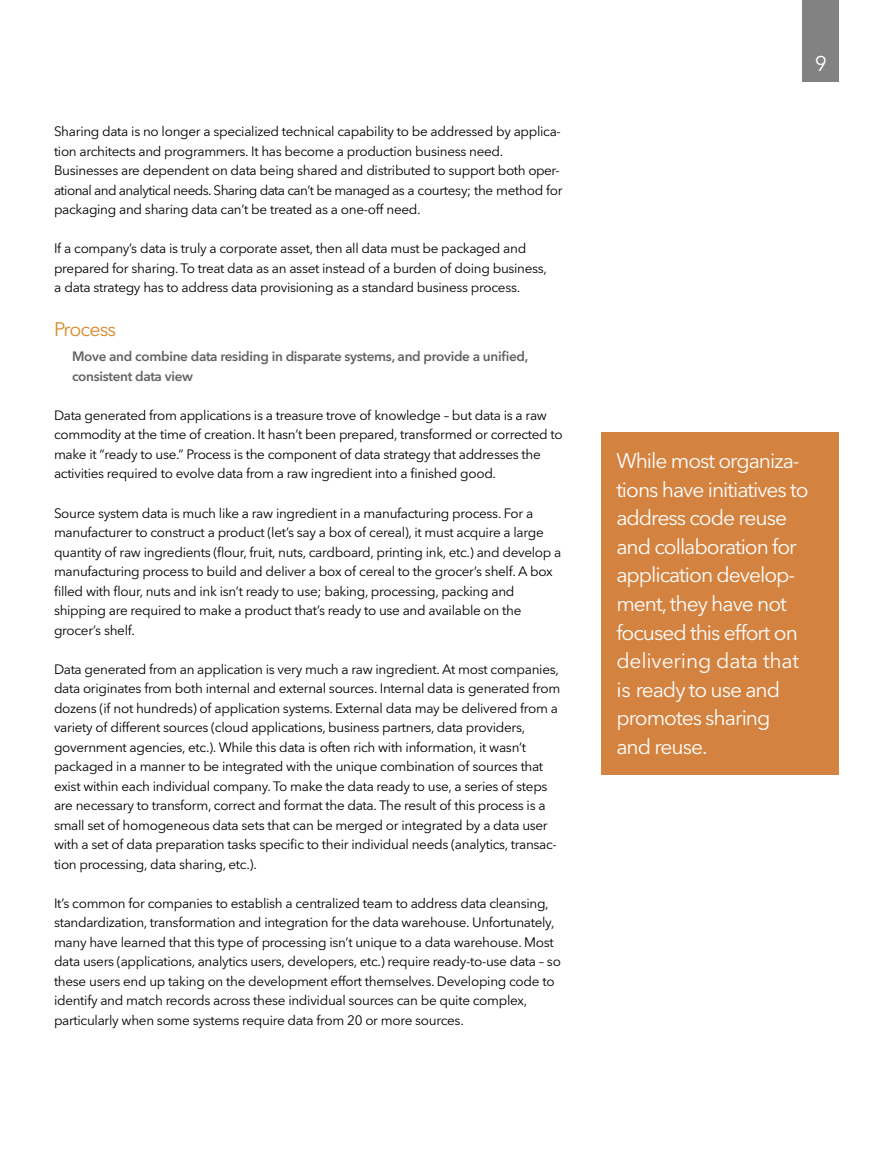
<style>
.page{position:relative;width:893px;height:1170px;background:#fff}
.page>*{position:absolute;margin:0;border:0;box-sizing:border-box;transform-origin:0 0}
.Callout_Sidebar_-_wh{font:21px/28.5px "Avenir Next W1 G";letter-spacing:-.05em;color:#fff}
.Head_2_Sienna{font:19.5px "Avenir Next W1 G";letter-spacing:-.045em;color:#d88929}
.Body{font:13.5px/19.5px "Avenir Next W1 G";letter-spacing:-.02em;color:#000}
.Body_Bold_12_pt_inde{font:600 13.5px/19.5px "Avenir Next W1 G";letter-spacing:-.02em;color:#636366}
</style>
<div class="page">
<div style="left:803px;top:0;width:36px;height:82px;background:#828282"></div>
<div style="left:601px;top:431px;width:238px;height:343px;background:#d4823f"></div>
<p class="Body" style="left:54px;top:122px;width:510px">Sharing data is no longer a specialized technical capability to be addressed by applica&shy;tion architects and programmers. It has become a production business need.<br>Businesses are dependent on data being shared and distributed to support both oper&shy;ational and analytical needs. Sharing data can’t be managed as a courtesy; the method for packaging and sharing data can’t be treated as a one-off need.</p>
<p class="Body" style="left:54px;top:239px;width:495px">If a company’s data is truly a corporate asset, then all data must be packaged and prepared for sharing. To treat data as an asset instead of a burden of doing business, a data strategy has to address data provisioning as a standard business process.</p>
<p class="Head_2_Sienna" style="left:54px;top:317px;width:64px">Process</p>
<p class="Body_Bold_12_pt_inde" style="left:72px;top:347px;width:458px">Move and combine data residing in disparate systems, and provide a unified, consistent data view</p>
<p class="Body" style="left:54px;top:405px;width:510px">Data generated from applications is a treasure trove of knowledge – but data is a raw commodity at the time of creation. It hasn’t been prepared, transformed or corrected to make it “ready to use.” Process is the component of data strategy that addresses the activities required to evolve data from a raw ingredient into a finished good.</p>
<p class="Body" style="left:54px;top:503px;width:509px">Source system data is much like a raw ingredient in a manufacturing process. For a manufacturer to construct a product (let’s say a box of cereal), it must acquire a large quantity of raw ingredients (flour, fruit, nuts, cardboard, printing ink, etc.) and develop a manufacturing process to build and deliver a box of cereal to the grocer’s shelf. A box filled with flour, nuts and ink isn’t ready to use; baking, processing, packing and shipping are required to make a product that’s ready to use and available on the grocer’s shelf.</p>
<p class="Body" style="left:54px;top:659px;width:508px">Data generated from an application is very much a raw ingredient. At most companies, data originates from both internal and external sources. Internal data is generated from dozens (if not hundreds) of application systems. External data may be delivered from a variety of different sources (cloud applications, business partners, data providers, government agencies, etc.). While this data is often rich with information, it wasn’t packaged in a manner to be integrated with the unique combination of sources that exist within each individual company. To make the data ready to use, a series of steps are necessary to transform, correct and format the data. The result of this process is a small set of homogeneous data sets that can be merged or integrated by a data user with a set of data preparation tasks specific to their individual needs (analytics, transac&shy;tion processing, data sharing, etc.).</p>
<p class="Body" style="left:54px;top:893px;width:508px">It’s common for companies to establish a centralized team to address data cleansing, standardization, transformation and integration for the data warehouse. Unfortunately, many have learned that this type of processing isn’t unique to a data warehouse. Most data users (applications, analytics users, developers, etc.) require ready-to-use data – so these users end up taking on the development effort themselves. Developing code to identify and match records across these individual sources can be quite complex, particularly when some systems require data from 20 or more sources.</p>
<h1 class="Callout_Sidebar_-_wh" style="left:815px;top:49px;width:14px">9</h1>
<p class="Callout_Sidebar_-_wh" style="left:616px;top:447px;width:194px">While most organiza&shy;tions have initiatives to address code reuse and collaboration for application develop&shy;ment, they have not focused this effort on delivering data that is ready to use and promotes sharing and reuse.</p>
</div>
